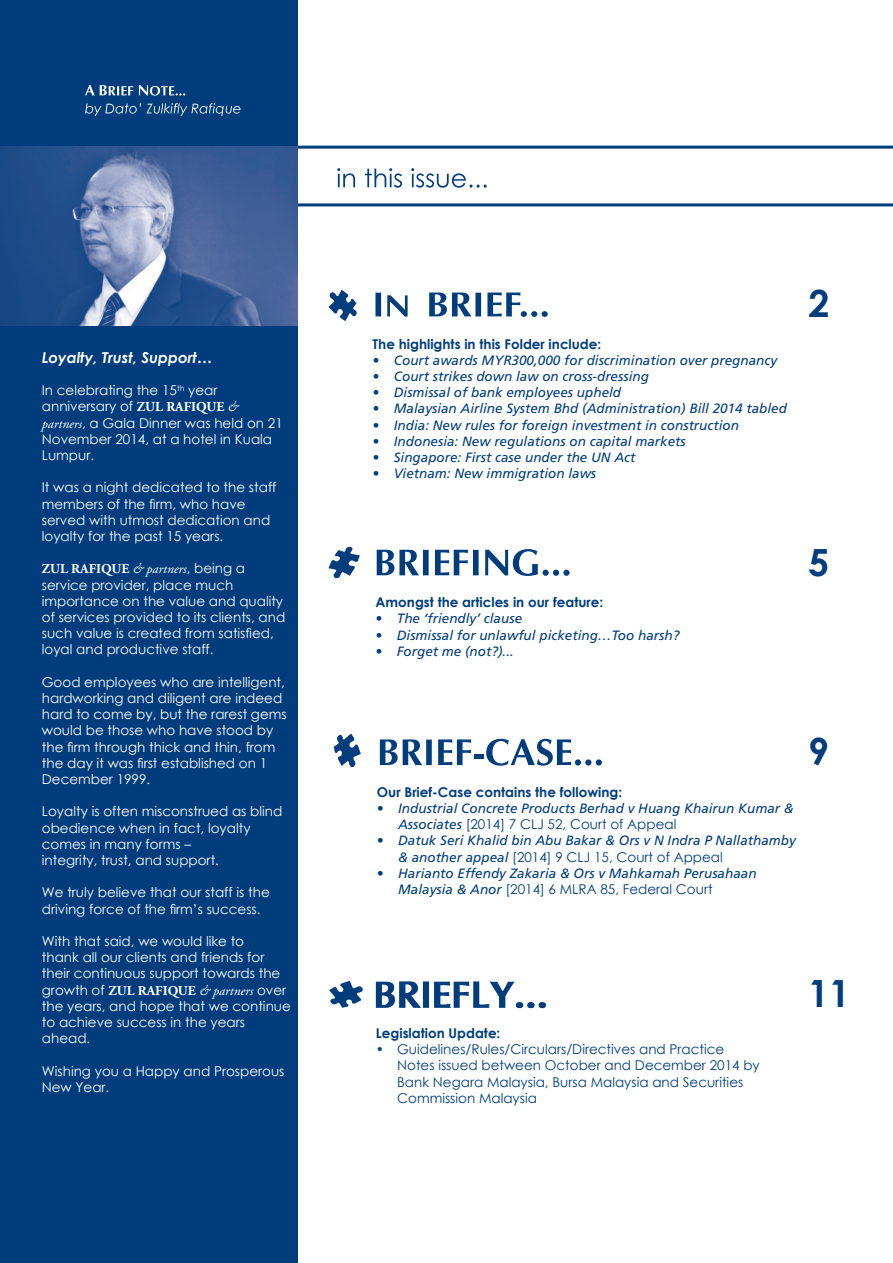
<style>
.page{position:relative;width:893px;height:1263px;background:#fff}
.page>*{position:absolute;margin:0;border:0;box-sizing:border-box;transform-origin:0 0}
.t1{font:700 37.5px "Century Gothic";color:#013d7d}
.t2{font:italic 700 15px "Century Gothic";color:#fff}
.t3{font:13.5px/16.2px "Century Gothic";color:#fff}
.t4{font:italic 13.5px "Frutiger";color:#013d7d}
.t5{font:13.5px/16.2px "Century Gothic";color:#013d7d}
.t6{font:700 13.5px "Century Gothic";color:#013d7d}
.t7{font:700 13.5px "Adobe Garamond Pro";color:#fff}
.s1{font-family:"Adobe Garamond Pro";font-weight:700}
.s2{font-family:"Adobe Garamond Pro";font-style:italic}
.s3{font-weight:400;font-style:italic}
.s4{font-family:"Century Gothic";font-weight:400}
.s5{font-family:"Frutiger";font-style:italic}
</style>
<div class="page">
<hr style="left:289px;top:146px;width:604px;height:3px;background:#013d7d">
<hr style="left:289px;top:203px;width:604px;height:3px;background:#013d7d">
<svg style="left:337px;top:168px;width:150px;height:20px"></svg>
<div style="left:0;top:0;width:298px;height:1263px;background:#013d7d"></div>
<img style="left:0;top:146px;width:298px;height:179px">
<svg style="left:85px;top:85px;width:48px;height:10px"></svg>
<svg style="left:139px;top:85px;width:46px;height:11px"></svg>
<svg style="left:85px;top:103px;width:155px;height:13px"></svg>
<svg style="left:375px;top:293px;width:6px;height:24px"></svg>
<svg style="left:387px;top:295px;width:21px;height:22px"></svg>
<svg style="left:429px;top:292px;width:52px;height:25px"></svg>
<svg style="left:487px;top:293px;width:61px;height:24px"></svg>
<svg style="left:328px;top:290px;width:29px;height:31px"></svg>
<svg style="left:377px;top:550px;width:52px;height:25px"></svg>
<svg style="left:435px;top:550px;width:44px;height:25px"></svg>
<svg style="left:485px;top:549px;width:53px;height:27px"></svg>
<div style="left:542px;top:570px;width:7px;height:6px;background:#013d7d;border-radius:50%"></div>
<svg style="left:553px;top:570px;width:16px;height:6px"></svg>
<svg style="left:328px;top:546px;width:32px;height:33px"></svg>
<svg style="left:375px;top:981px;width:171px;height:28px"></svg>
<svg style="left:329px;top:981px;width:34px;height:27px"></svg>
<svg style="left:380px;top:739px;width:52px;height:26px"></svg>
<svg style="left:438px;top:739px;width:33px;height:26px"></svg>
<hr style="left:474px;top:755px;width:10px;height:4px;background:#013d7d">
<svg style="left:486px;top:739px;width:85px;height:27px"></svg>
<div style="left:575px;top:759px;width:6px;height:7px;background:#013d7d;border-radius:50%"></div>
<div style="left:585px;top:759px;width:6px;height:7px;background:#013d7d;border-radius:50%"></div>
<div style="left:596px;top:759px;width:6px;height:7px;background:#013d7d;border-radius:50%"></div>
<svg style="left:334px;top:733px;width:27px;height:34px"></svg>
<p class="t2" style="left:42px;top:348px;width:172px">Loyalty, Trust, Support…</p>
<p class="t3" style="left:42px;top:382px;width:242px">In celebrating the 15<sup>th</sup> year anniversary of <span class="s1">ZUL RAFIQUE</span> <span class="s2">&amp; partners</span>, a Gala Dinner was held on 21<br>November 2014, at a hotel in Kuala<br>Lumpur.</p>
<p class="t3" style="left:42px;top:479px;width:236px">It was a night dedicated to the staff members of the firm, who have served with utmost dedication and loyalty for the past 15 years.</p>
<p class="t7" style="left:42px;top:564px;width:205px">ZUL RAFIQUE <span class="s3">&amp; partners</span><span class="s4">, being a</span></p>
<p class="t3" style="left:42px;top:576px;width:245px">service provider, place much importance on the value and quality of services provided to its clients, and such value is created from satisfied, loyal and productive staff.</p>
<p class="t3" style="left:42px;top:673px;width:246px">Good employees who are intelligent, hardworking and diligent are indeed hard to come by, but the rarest gems would be those who have stood by the firm through thick and thin, from the day it was first established on 1<br>December 1999.</p>
<p class="t3" style="left:42px;top:803px;width:242px">Loyalty is often misconstrued as blind obedience when in fact, loyalty comes in many forms –<br>integrity, trust, and support.</p>
<p class="t3" style="left:42px;top:884px;width:229px">We truly believe that our staff is the driving force of the firm’s success.</p>
<p class="t3" style="left:42px;top:933px;width:250px">With that said, we would like to<br>thank all our clients and friends for their continuous support towards the growth of <span class="s1">ZUL RAFIQUE</span> <span class="s2">&amp; partners</span> over the years, and hope that we continue to achieve success in the years ahead.</p>
<p class="t3" style="left:42px;top:1062px;width:244px">Wishing you a Happy and Prosperous<br>New Year.</p>
<p class="t6" style="left:373px;top:335px;width:230px">The highlights in this Folder include:</p>
<p class="t4" style="left:373px;top:355px;width:406px">• Court awards MYR300,000 for discrimination over pregnancy</p>
<p class="t4" style="left:373px;top:371px;width:278px">• Court strikes down law on cross-dressing</p>
<p class="t4" style="left:373px;top:387px;width:250px">• Dismissal of bank employees upheld</p>
<p class="t4" style="left:373px;top:403px;width:416px">• Malaysian Airline System Bhd (Administration) Bill 2014 tabled</p>
<p class="t4" style="left:373px;top:420px;width:368px">• India: New rules for foreign investment in construction</p>
<p class="t4" style="left:373px;top:436px;width:315px">• Indonesia: New regulations on capital markets</p>
<p class="t4" style="left:373px;top:452px;width:264px">• Singapore: First case under the UN Act</p>
<p class="t4" style="left:373px;top:468px;width:225px">• Vietnam: New immigration laws</p>
<h1 class="t1" style="left:808px;top:280px;width:22px">2</h1>
<p class="t6" style="left:376px;top:594px;width:229px">Amongst the articles in our feature:</p>
<p class="t4" style="left:376px;top:613px;width:148px">• The ‘friendly’ clause</p>
<p class="t4" style="left:376px;top:629px;width:305px">• Dismissal for unlawful picketing…Too harsh?</p>
<p class="t4" style="left:376px;top:646px;width:140px">• Forget me (not?)...</p>
<h1 class="t1" style="left:808px;top:538px;width:22px">5</h1>
<p class="t6" style="left:377px;top:783px;width:247px">Our Brief-Case contains the following:</p>
<p class="t4" style="left:377px;top:803px;width:418px">• Industrial Concrete Products Berhad v Huang Khairun Kumar &amp;</p>
<p class="t5" style="left:398px;top:816px;width:280px"><span class="s5">Associates</span> [2014] 7 CLJ 52, Court of Appeal</p>
<p class="t4" style="left:377px;top:835px;width:420px">• Datuk Seri Khalid bin Abu Bakar &amp; Ors v N Indra P Nallathamby</p>
<p class="t5" style="left:398px;top:848px;width:326px"><span class="s5">&amp; another appeal</span> [2014] 9 CLJ 15, Court of Appeal</p>
<p class="t4" style="left:377px;top:868px;width:381px">• Harianto Effendy Zakaria &amp; Ors v Mahkamah Perusahaan</p>
<p class="t5" style="left:398px;top:881px;width:316px"><span class="s5">Malaysia &amp; Anor</span> [2014] 6 MLRA 85, Federal Court</p>
<h1 class="t1" style="left:808px;top:727px;width:22px">9</h1>
<p class="t6" style="left:376px;top:1024px;width:126px">Legislation Update:</p>
<p class="t5" style="left:397px;top:1041px;width:364px;text-indent:-21px">• Guidelines/Rules/Circulars/Directives and Practice Notes issued between October and December 2014 by Bank Negara Malaysia, Bursa Malaysia and Securities Commission Malaysia</p>
<h1 class="t1" style="left:808px;top:969px;width:43px">11</h1>
</div>
